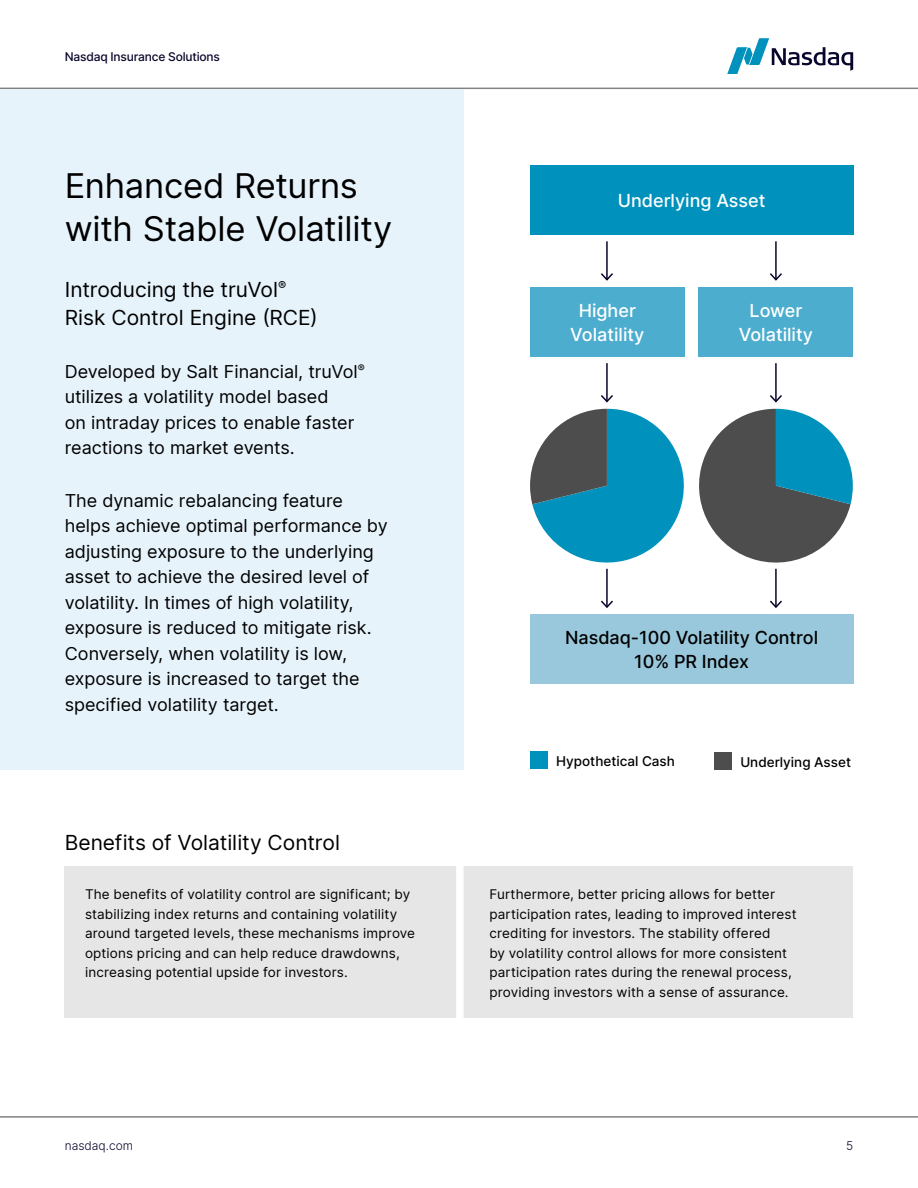
<style>
.page{position:relative;width:918px;height:1188px;background:#fff}
.page>*{position:absolute;margin:0;border:0;box-sizing:border-box;transform-origin:0 0}
.Intro_Text{font:34.5px/43.5px "Inter";letter-spacing:-.005em;color:#000}
.Intro_Text-2{font:21px/28.5px "Inter";color:#000}
.Intro_Text-3{font:18px/25.5px "Inter";color:#000}
.t1{font:500 18px/24px "Inter";color:#fff;text-align:center}
.t2{font:500 18px/24px "Inter";color:#000;text-align:center}
.Intro_Text-4{font:13.5px/19.5px "Inter";letter-spacing:.01em;color:#000}
.t3{font:500 13.5px "Inter";color:#000}
.t4{font:500 12px "Inter";letter-spacing:-.015em;color:#08062a}
.t5{font:300 12px "Inter";color:#08062a}
</style>
<div class="page">
<hr style="left:0;top:1116px;width:918px;height:2px;background:#818181">
<hr style="left:0;top:88px;width:918px;height:1px;background:#818181">
<svg style="left:727px;top:38px;width:126px;height:36px"></svg>
<div style="left:0;top:89px;width:464px;height:681px;background:#e7f3fb"></div>
<div style="left:65px;top:866px;width:788px;height:151px;background:#e6e6e6"></div>
<div style="left:456px;top:860px;width:8px;height:184px;background:#fff"></div>
<div style="left:530px;top:165px;width:323px;height:70px;background:#0092bc"></div>
<div style="left:530px;top:614px;width:323px;height:70px;background:#99c8dc"></div>
<div style="left:530px;top:287px;width:155px;height:70px;background:#4cadce"></div>
<div style="left:699px;top:287px;width:154px;height:70px;background:#4cadce"></div>
<div style="left:530px;top:751px;width:18px;height:18px;background:#0092bc"></div>
<div style="left:714px;top:752px;width:18px;height:18px;background:#4d4d4d"></div>
<hr style="left:775px;top:241px;width:2px;height:39px;background:#08062a">
<svg style="left:770px;top:272px;width:12px;height:9px"></svg>
<hr style="left:775px;top:363px;width:2px;height:38px;background:#08062a">
<hr style="left:775px;top:569px;width:2px;height:38px;background:#08062a">
<svg style="left:770px;top:599px;width:12px;height:9px"></svg>
<hr style="left:606px;top:241px;width:2px;height:39px;background:#08062a">
<svg style="left:601px;top:272px;width:12px;height:9px"></svg>
<hr style="left:606px;top:363px;width:2px;height:38px;background:#08062a">
<svg style="left:530px;top:393px;width:323px;height:178px"></svg>
<hr style="left:606px;top:569px;width:2px;height:38px;background:#08062a">
<svg style="left:601px;top:599px;width:12px;height:9px"></svg>
<p class="t4" style="left:65px;top:48px;width:157px">Nasdaq Insurance Solutions</p>
<p class="Intro_Text" style="left:65px;top:163px;width:329px">Enhanced Returns with Stable Volatility</p>
<p class="Intro_Text-2" style="left:65px;top:274px;width:255px">Introducing the truVol<sup>®<br></sup>Risk Control Engine (RCE)</p>
<p class="Intro_Text-3" style="left:65px;top:358px;width:302px">Developed by Salt Financial, truVol<sup>® </sup>utilizes a volatility model based<br>on intraday prices to enable faster reactions to market events.</p>
<p class="Intro_Text-3" style="left:65px;top:487px;width:324px">The dynamic rebalancing feature helps achieve optimal performance by adjusting exposure to the underlying asset to achieve the desired level of volatility. In times of high volatility, exposure is reduced to mitigate risk.<br>Conversely, when volatility is low, exposure is increased to target the specified volatility target.</p>
<p class="t1" style="left:618px;top:188px;width:149px">Underlying Asset</p>
<p class="t1" style="left:570px;top:298px;width:76px">Higher<br>Volatility</p>
<p class="t1" style="left:739px;top:298px;width:76px">Lower<br>Volatility</p>
<p class="t2" style="left:565px;top:625px;width:255px">Nasdaq-100 Volatility Control<br>10% PR Index</p>
<p class="t3" style="left:556px;top:751px;width:120px">Hypothetical Cash</p>
<p class="t3" style="left:740px;top:752px;width:112px">Underlying Asset</p>
<p class="Intro_Text-2" style="left:65px;top:828px;width:277px">Benefits of Volatility Control</p>
<p class="Intro_Text-4" style="left:85px;top:884px;width:332px">The benefits of volatility control are significant; by stabilizing index returns and containing volatility around targeted levels, these mechanisms improve options pricing and can help reduce drawdowns, increasing potential upside for investors.</p>
<p class="Intro_Text-4" style="left:489px;top:884px;width:309px">Furthermore, better pricing allows for better participation rates, leading to improved interest crediting for investors. The stability offered<br>by volatility control allows for more consistent participation rates during the renewal process, providing investors with a sense of assurance.</p>
<p class="t5" style="left:65px;top:1137px;width:70px">nasdaq.com</p>
<p class="t5" style="left:846px;top:1137px;width:9px">5</p>
</div>
